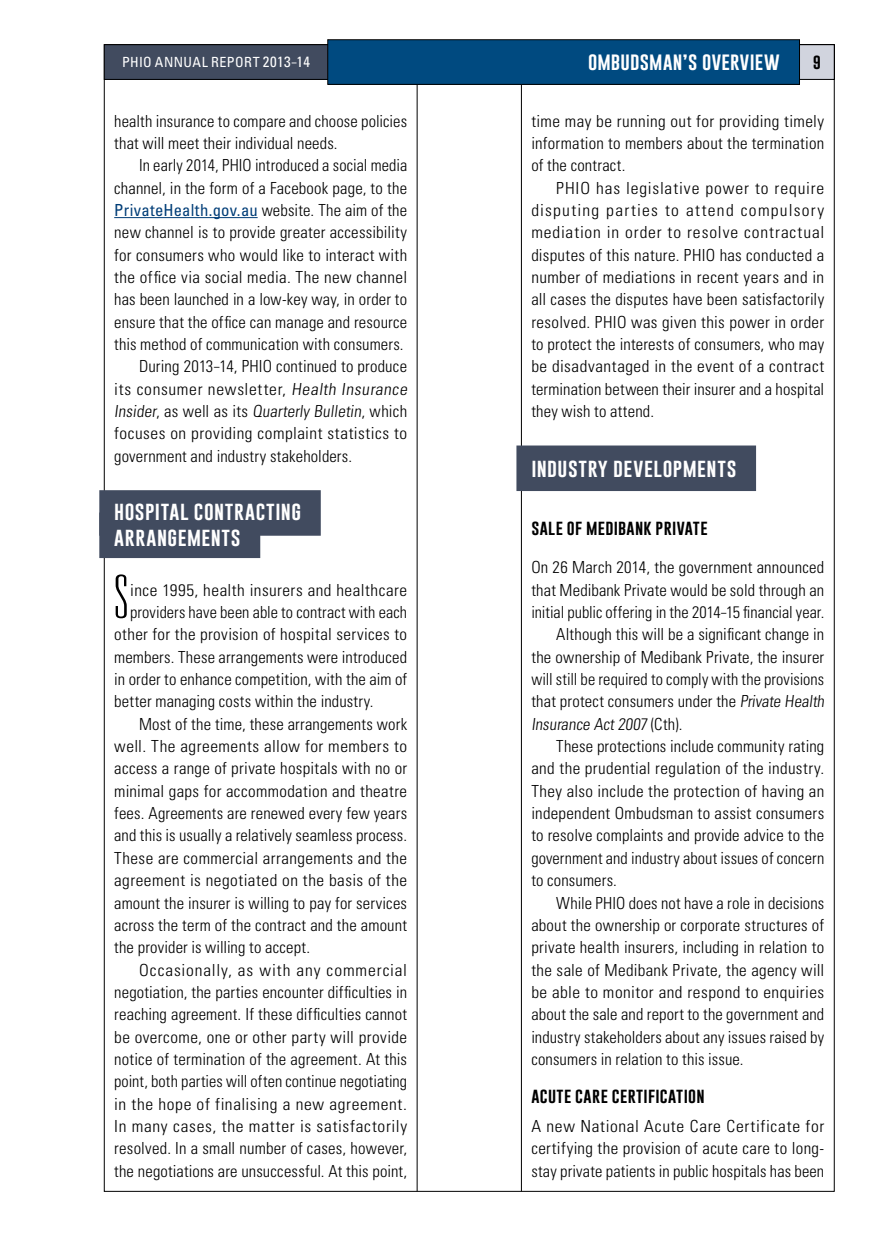
<style>
.page{position:relative;width:874px;height:1241px;background:#fff}
.page>*{position:absolute;margin:0;border:0;box-sizing:border-box;transform-origin:0 0}
.t1{font:100 ultra-condensed 60.02px "Univers LT Std";color:#000;scale:1.08 1}
.t2{font:16.97px/25.9px "Gobold";letter-spacing:.03em;color:#fff;scale:1.14 1}
.t3{font:300 condensed 16.62px "Univers LT Std";letter-spacing:.015em;color:#000}
.t4{font:300 condensed 16.62px/22.4px "Univers LT Std";letter-spacing:.015em;color:#000;scale:1.04 1}
.t5{font:300 condensed 16.62px/22.4px "Univers LT Std";letter-spacing:.015em;color:#000;text-align:justify;scale:1.05 1}
.t6{font:300 condensed 16.62px "Univers LT Std";letter-spacing:.05em;color:#000;scale:1.05 1}
.t7{font:300 condensed 16.62px "Univers LT Std";letter-spacing:.04em;color:#000;scale:1.05 1}
.t8{font:italic 300 condensed 16.62px "Univers LT Std";letter-spacing:.01em;color:#000}
.t9{font:condensed 16.62px "Univers LT Std";letter-spacing:.015em;color:#003d77}
.t10{font:300 condensed 16.62px "Univers LT Std";letter-spacing:.035em;color:#000;scale:1.05 1}
.t11{font:300 condensed 16.62px "Univers LT Std";letter-spacing:.075em;color:#000;scale:1.05 1}
.t12{font:16.1px "Gobold";letter-spacing:.015em;color:#fff;scale:1.14 1}
.t13{font:condensed 14px "Univers LT Std";letter-spacing:.03em;color:#fff}
.t14{font:13.83px "Gobold";letter-spacing:.025em;color:#000;scale:1.14 1}
.s1{font-size:14.88px}
.s2{font-weight:300;color:#000}
.s3{font-style:italic}
.s4{font-style:normal}
</style>
<div class="page">
<hr style="left:416px;top:45px;width:1px;height:1146px;background:#000">
<hr style="left:521px;top:45px;width:1px;height:1146px;background:#000">
<div style="left:516px;top:445px;width:239px;height:46px;background:#414b5f"></div>
<hr style="left:114px;top:217px;width:143px;height:1px;background:#003d77">
<div style="left:99px;top:490px;width:221px;height:45px;background:#414b5f"></div>
<div style="left:99px;top:512px;width:161px;height:46px;background:#414b5f"></div>
<div style="left:104px;top:45px;width:729px;height:34px;background:#414b5f"></div>
<div style="left:104px;top:44px;width:730px;height:36px;border:1px solid #000"></div>
<div style="left:799px;top:45px;width:34px;height:34px;background:#d1d4de"></div>
<div style="left:798px;top:44px;width:36px;height:36px;border:1px solid #000"></div>
<div style="left:327px;top:40px;width:472px;height:44px;background:#004a80"></div>
<div style="left:327px;top:39px;width:472px;height:46px;border:1px solid #000"></div>
<p class="t13" style="left:122px;top:54px;width:189px">PHIO ANNUAL REPORT <span class="s1">2013–14</span></p>
<p class="t12" style="left:587px;top:52px;width:169px">OMBUDSMAN’S OVERVIEW</p>
<p class="t14" style="left:812px;top:53px;width:9px">9</p>
<p class="t3" style="left:114px;top:111px;width:294px">health insurance to compare and choose policies</p>
<p class="t3" style="left:114px;top:133px;width:225px">that will meet their individual needs.</p>
<p class="t3" style="left:139px;top:155px;width:269px">In early 2014, PHIO introduced a social media</p>
<p class="t3" style="left:114px;top:178px;width:294px">channel, in the form of a Facebook page, to the</p>
<p class="t9" style="left:114px;top:199px;width:294px">PrivateHealth.gov.au <span class="s2">website. The aim of the</span></p>
<p class="t3" style="left:114px;top:222px;width:294px">new channel is to provide greater accessibility</p>
<p class="t3" style="left:114px;top:245px;width:294px">for consumers who would like to interact with</p>
<p class="t3" style="left:114px;top:267px;width:294px">the office via social media. The new channel</p>
<p class="t3" style="left:114px;top:289px;width:294px">has been launched in a low-key way, in order to</p>
<p class="t3" style="left:114px;top:312px;width:294px">ensure that the office can manage and resource</p>
<p class="t3" style="left:114px;top:334px;width:291px">this method of communication with consumers.</p>
<p class="t3" style="left:139px;top:356px;width:269px">During 2013–14, PHIO continued to produce</p>
<p class="t7" style="left:114px;top:379px;width:280px">its consumer newsletter, <span class="s3">Health Insurance</span></p>
<p class="t8" style="left:114px;top:401px;width:294px">Insider<span class="s4">, as well as its</span> Quarterly Bulletin<span class="s4">, which</span></p>
<p class="t4" style="left:114px;top:422px;width:283px">focuses on providing complaint statistics to</p>
<p class="t3" style="left:114px;top:446px;width:239px">government and industry stakeholders.</p>
<p class="t2" style="left:114px;top:499px;width:165px">HOSPITAL CONTRACTING<br>ARRANGEMENTS</p>
<p class="t1" style="left:114px;top:566px;width:14px">S</p>
<p class="t4" style="left:130px;top:578px;width:267px">ince 1995, health insurers and healthcare providers have been able to contract with each</p>
<p class="t3" style="left:114px;top:646px;width:294px">members. These arrangements were introduced</p>
<p class="t3" style="left:114px;top:669px;width:294px">in order to enhance competition, with the aim of</p>
<p class="t3" style="left:114px;top:691px;width:261px">better managing costs within the industry.</p>
<p class="t3" style="left:139px;top:713px;width:269px">Most of the time, these arrangements work</p>
<p class="t4" style="left:114px;top:735px;width:283px">well. The agreements allow for members to</p>
<p class="t3" style="left:114px;top:758px;width:294px">access a range of private hospitals with no or</p>
<p class="t3" style="left:114px;top:780px;width:294px">minimal gaps for accommodation and theatre</p>
<p class="t3" style="left:114px;top:803px;width:294px">fees. Agreements are renewed every few years</p>
<p class="t3" style="left:114px;top:825px;width:294px">and this is usually a relatively seamless process.</p>
<p class="t3" style="left:114px;top:847px;width:294px">These are commercial arrangements and the</p>
<p class="t4" style="left:114px;top:869px;width:283px">agreement is negotiated on the basis of the</p>
<p class="t3" style="left:114px;top:892px;width:294px">amount the insurer is willing to pay for services</p>
<p class="t3" style="left:114px;top:914px;width:294px">across the term of the contract and the amount</p>
<p class="t3" style="left:114px;top:937px;width:197px">the provider is willing to accept.</p>
<p class="t6" style="left:139px;top:959px;width:257px">Occasionally, as with any commercial</p>
<p class="t3" style="left:114px;top:981px;width:294px">negotiation, the parties encounter difficulties in</p>
<p class="t3" style="left:114px;top:1004px;width:294px">reaching agreement. If these difficulties cannot</p>
<p class="t3" style="left:114px;top:1026px;width:294px">be overcome, one or other party will provide</p>
<p class="t3" style="left:114px;top:1048px;width:294px">notice of termination of the agreement. At this</p>
<p class="t3" style="left:114px;top:1071px;width:294px">point, both parties will often continue negotiating</p>
<p class="t10" style="left:114px;top:1093px;width:280px">in the hope of finalising a new agreement.</p>
<p class="t7" style="left:114px;top:1115px;width:280px">In many cases, the matter is satisfactorily</p>
<p class="t3" style="left:114px;top:1138px;width:294px">resolved. In a small number of cases, however,</p>
<p class="t3" style="left:114px;top:1160px;width:294px">the negotiations are unsuccessful. At this point,</p>
<p class="t3" style="left:114px;top:624px;width:294px">other for the provision of hospital services to</p>
<p class="t3" style="left:531px;top:111px;width:294px">time may be running out for providing timely</p>
<p class="t3" style="left:531px;top:133px;width:294px">information to members about the termination</p>
<p class="t3" style="left:531px;top:155px;width:95px">of the contract.</p>
<p class="t6" style="left:556px;top:178px;width:257px">PHIO has legislative power to require</p>
<p class="t11" style="left:531px;top:200px;width:280px">disputing parties to attend compulsory</p>
<p class="t6" style="left:531px;top:222px;width:280px">mediation in order to resolve contractual</p>
<p class="t3" style="left:531px;top:245px;width:294px">disputes of this nature. PHIO has conducted a</p>
<p class="t4" style="left:531px;top:266px;width:283px">number of mediations in recent years and in</p>
<p class="t3" style="left:531px;top:289px;width:294px">all cases the disputes have been satisfactorily</p>
<p class="t3" style="left:531px;top:312px;width:294px">resolved. PHIO was given this power in order</p>
<p class="t3" style="left:531px;top:334px;width:294px">to protect the interests of consumers, who may</p>
<p class="t4" style="left:531px;top:355px;width:283px">be disadvantaged in the event of a contract</p>
<p class="t3" style="left:531px;top:379px;width:294px">termination between their insurer and a hospital</p>
<p class="t3" style="left:531px;top:401px;width:124px">they wish to attend.</p>
<p class="t2" style="left:531px;top:456px;width:181px">INDUSTRY DEVELOPMENTS</p>
<p class="t14" style="left:531px;top:519px;width:156px">SALE OF MEDIBANK PRIVATE</p>
<p class="t3" style="left:531px;top:557px;width:294px">On 26 March 2014, the government announced</p>
<p class="t3" style="left:531px;top:579px;width:294px">that Medibank Private would be sold through an</p>
<p class="t3" style="left:531px;top:602px;width:294px">initial public offering in the 2014–15 financial year.</p>
<p class="t3" style="left:556px;top:624px;width:269px">Although this will be a significant change in</p>
<p class="t3" style="left:531px;top:646px;width:294px">the ownership of Medibank Private, the insurer</p>
<p class="t3" style="left:531px;top:669px;width:294px">will still be required to comply with the provisions</p>
<p class="t3" style="left:531px;top:691px;width:294px">that protect consumers under the <span class="s3">Private Health</span></p>
<p class="t8" style="left:531px;top:713px;width:153px">Insurance Act 2007 <span class="s4">(Cth).</span></p>
<p class="t3" style="left:556px;top:736px;width:269px">These protections include community rating</p>
<p class="t3" style="left:531px;top:758px;width:294px">and the prudential regulation of the industry.</p>
<p class="t3" style="left:531px;top:780px;width:294px">They also include the protection of having an</p>
<p class="t3" style="left:531px;top:803px;width:294px">independent Ombudsman to assist consumers</p>
<p class="t3" style="left:531px;top:825px;width:294px">to resolve complaints and provide advice to the</p>
<p class="t3" style="left:531px;top:847px;width:294px">government and industry about issues of concern</p>
<p class="t3" style="left:531px;top:870px;width:87px">to consumers.</p>
<p class="t3" style="left:556px;top:892px;width:269px">While PHIO does not have a role in decisions</p>
<p class="t3" style="left:531px;top:914px;width:294px">about the ownership or corporate structures of</p>
<p class="t3" style="left:531px;top:937px;width:294px">private health insurers, including in relation to</p>
<p class="t3" style="left:531px;top:959px;width:294px">the sale of Medibank Private, the agency will</p>
<p class="t4" style="left:531px;top:980px;width:283px">be able to monitor and respond to enquiries</p>
<p class="t3" style="left:531px;top:1004px;width:294px">about the sale and report to the government and</p>
<p class="t3" style="left:531px;top:1026px;width:294px">industry stakeholders about any issues raised by</p>
<p class="t3" style="left:531px;top:1048px;width:214px">consumers in relation to this issue.</p>
<p class="t14" style="left:531px;top:1086px;width:153px">ACUTE CARE CERTIFICATION</p>
<p class="t5" style="left:531px;top:1114px;width:280px">A new National Acute Care Certificate for certifying the provision of acute care to long&shy;stay private patients in public hospitals has been</p>
</div>
